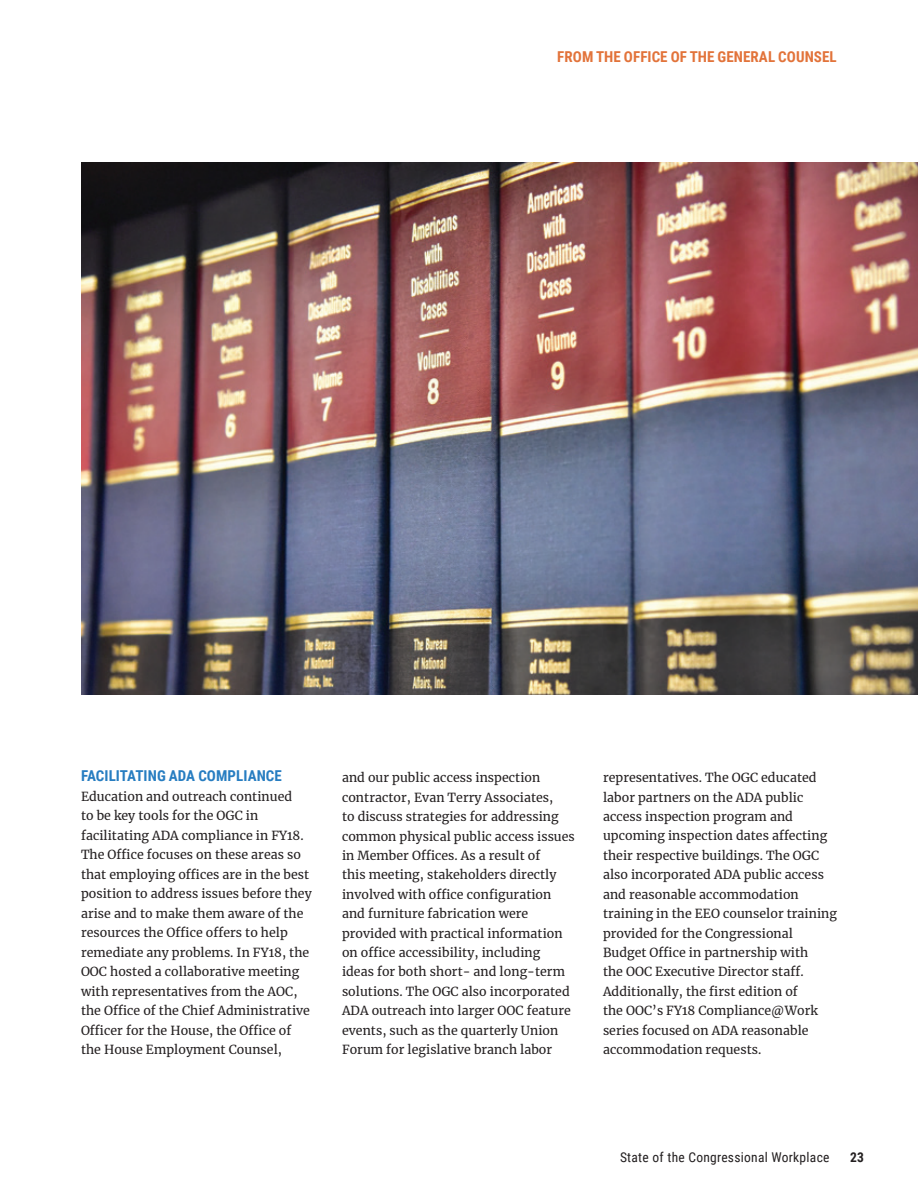
<style>
.page{position:relative;width:918px;height:1188px;background:#fff}
.page>*{position:absolute;margin:0;border:0;box-sizing:border-box;transform-origin:0 0}
.t1{font:700 15px "Roboto Condensed";letter-spacing:.005em;color:#e2733a}
.t2{font:700 15px "Roboto Condensed";letter-spacing:.005em;color:#277dc1}
.t3{font:13.5px "Roboto Condensed";letter-spacing:.02em;color:#231f20}
.t4{font:700 13.5px "Roboto Condensed";color:#231f20}
.t5{font:12.3px/19.4px "Merriweather";letter-spacing:.005em;color:#231f20}
</style>
<div class="page">
<img style="left:81px;top:162px;width:837px;height:532px">
<p class="t1" style="left:557px;top:46px;width:281px">FROM THE OFFICE OF THE GENERAL COUNSEL</p>
<h3 class="t2" style="left:81px;top:765px;width:202px">FACILITATING ADA COMPLIANCE</h3>
<p class="t5" style="left:81px;top:786px;width:232px">Education and outreach continued<br>to be key tools for the OGC in facilitating ADA compliance in FY18.<br>The Office focuses on these areas so that employing offices are in the best position to address issues before they arise and to make them aware of the resources the Office offers to help remediate any problems. In FY18, the OOC hosted a collaborative meeting with representatives from the AOC, the Office of the Chief Administrative Officer for the House, the Office of the House Employment Counsel,</p>
<p class="t5" style="left:342px;top:768px;width:234px">and our public access inspection contractor, Evan Terry Associates,<br>to discuss strategies for addressing common physical public access issues in Member Offices. As a result of<br>this meeting, stakeholders directly involved with office configuration and furniture fabrication were provided with practical information on office accessibility, including ideas for both short- and long-term solutions. The OGC also incorporated ADA outreach into larger OOC feature events, such as the quarterly Union Forum for legislative branch labor</p>
<p class="t5" style="left:603px;top:768px;width:236px">representatives. The OGC educated labor partners on the ADA public access inspection program and upcoming inspection dates affecting their respective buildings. The OGC also incorporated ADA public access and reasonable accommodation training in the EEO counselor training provided for the Congressional Budget Office in partnership with<br>the OOC Executive Director staff.<br>Additionally, the first edition of<br>the OOC’s FY18 Compliance@Work series focused on ADA reasonable accommodation requests.</p>
<p class="t3" style="left:620px;top:1148px;width:211px">State of the Congressional Workplace</p>
<p class="t4" style="left:850px;top:1148px;width:15px">23</p>
</div>
